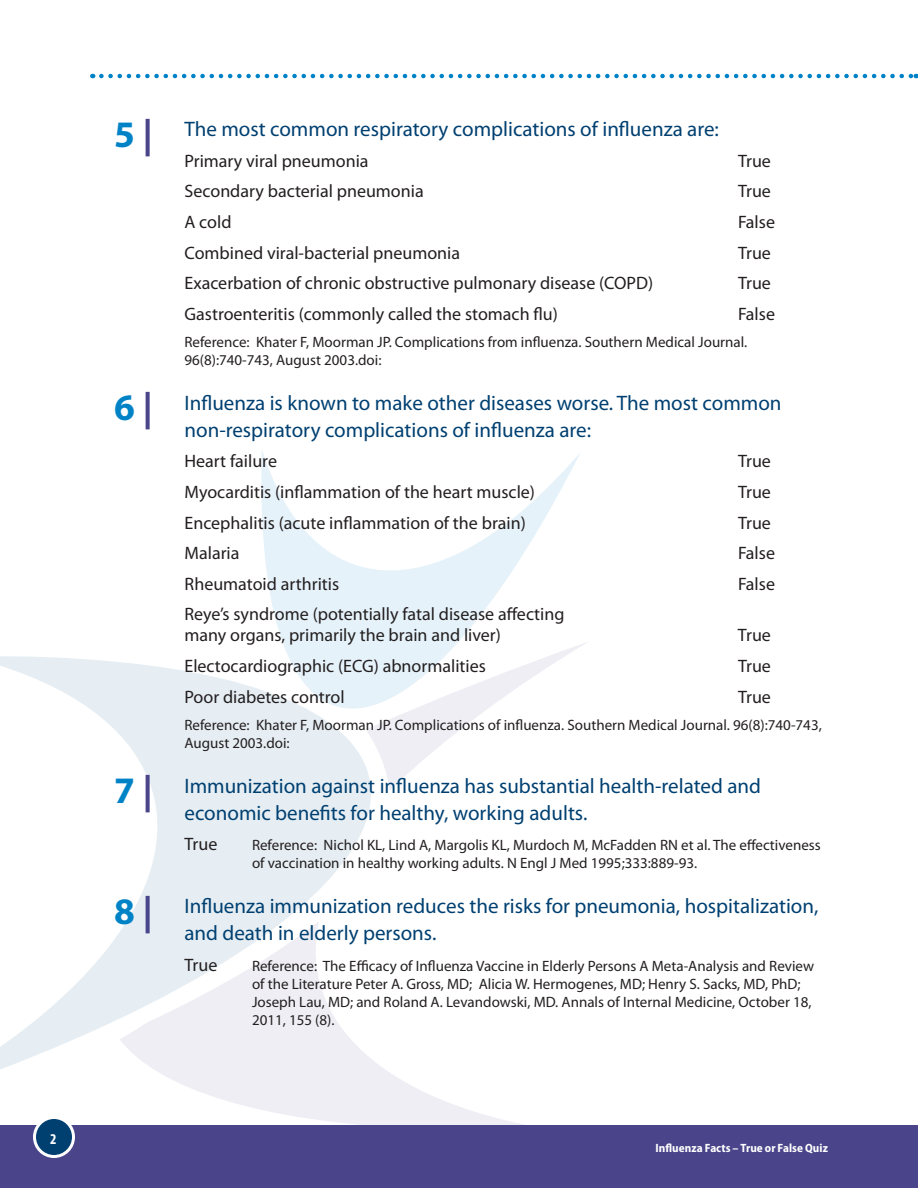
<style>
.page{position:relative;width:918px;height:1188px;background:#fff}
.page>*{position:absolute;margin:0;border:0;box-sizing:border-box;transform-origin:0 0}
.Questions{font:21px/27px "Myriad Pro";color:#004071}
.Text_Spacing{font:18px/21.6px "Myriad Pro";color:#231f20}
.Text_Spacing-2{font:15px/18px "Myriad Pro";color:#231f20}
.Page_Number{font:700 condensed 15px "Myriad Pro";color:#fff}
.t1{font:700 semi-condensed 12px "Myriad Pro";letter-spacing:.005em;color:#fff}
.s1{font-weight:700;font-size:37.5px;color:#0083c6}
.s2{font-weight:700;font-size:37.5px;color:#4a458a}
</style>
<div class="page">
<svg style="left:229px;top:1101px;width:295px;height:24px;fill:#eeeef4"></svg>
<svg style="left:0;top:656px;width:443px;height:445px"></svg>
<svg style="left:260px;top:451px;width:321px;height:343px"></svg>
<div style="left:0;top:1125px;width:918px;height:63px;background:#4a458a"></div>
<div style="left:34px;top:1118px;width:40px;height:38px;background:#004071;border-radius:50%"></div>
<div style="left:33px;top:1116px;width:42px;height:42px;border:3px solid #fff;border-radius:50%"></div>
<svg style="left:101px;top:74px;width:816px;height:4px"></svg>
<p class="Page_Number" style="left:50px;top:1131px;width:8px">2</p>
<p class="Questions" style="left:114px;top:116px;width:606px"><span class="s1">5</span> <span class="s2">|</span> The most common respiratory complications of influenza are:</p>
<p class="Text_Spacing" style="left:184px;top:150px;width:186px">Primary viral pneumonia</p>
<p class="Text_Spacing" style="left:738px;top:150px;width:34px">True</p>
<p class="Text_Spacing" style="left:184px;top:181px;width:241px">Secondary bacterial pneumonia</p>
<p class="Text_Spacing" style="left:738px;top:181px;width:34px">True</p>
<p class="Text_Spacing" style="left:184px;top:211px;width:49px">A cold</p>
<p class="Text_Spacing" style="left:738px;top:211px;width:39px">False</p>
<p class="Text_Spacing" style="left:184px;top:242px;width:277px">Combined viral-bacterial pneumonia</p>
<p class="Text_Spacing" style="left:738px;top:242px;width:34px">True</p>
<p class="Text_Spacing" style="left:184px;top:273px;width:470px">Exacerbation of chronic obstructive pulmonary disease (COPD)</p>
<p class="Text_Spacing" style="left:738px;top:273px;width:34px">True</p>
<p class="Text_Spacing" style="left:184px;top:303px;width:375px">Gastroenteritis (commonly called the stomach flu)</p>
<p class="Text_Spacing" style="left:738px;top:303px;width:39px">False</p>
<p class="Text_Spacing-2" style="left:184px;top:333px;width:564px">Reference: Khater F, Moorman JP. Complications from influenza. Southern Medical Journal.<br>96(8):740-743, August 2003.doi:</p>
<p class="Questions" style="left:184px;top:390px;width:599px;text-indent:-70px"><span class="s1">6</span> <span class="s2">|</span> Influenza is known to make other diseases worse. The most common non-respiratory complications of influenza are:</p>
<p class="Text_Spacing" style="left:184px;top:451px;width:94px">Heart failure</p>
<p class="Text_Spacing" style="left:738px;top:451px;width:34px">True</p>
<p class="Text_Spacing" style="left:184px;top:481px;width:352px">Myocarditis (inflammation of the heart muscle)</p>
<p class="Text_Spacing" style="left:738px;top:481px;width:34px">True</p>
<p class="Text_Spacing" style="left:184px;top:512px;width:343px">Encephalitis (acute inflammation of the brain)</p>
<p class="Text_Spacing" style="left:738px;top:512px;width:34px">True</p>
<p class="Text_Spacing" style="left:184px;top:543px;width:57px">Malaria</p>
<p class="Text_Spacing" style="left:738px;top:543px;width:39px">False</p>
<p class="Text_Spacing" style="left:184px;top:573px;width:156px">Rheumatoid arthritis</p>
<p class="Text_Spacing" style="left:738px;top:573px;width:39px">False</p>
<p class="Text_Spacing" style="left:184px;top:603px;width:382px">Reye’s syndrome (potentially fatal disease affecting many organs, primarily the brain and liver)</p>
<p class="Text_Spacing" style="left:738px;top:625px;width:34px">True</p>
<p class="Text_Spacing" style="left:184px;top:655px;width:303px">Electocardiographic (ECG) abnormalities</p>
<p class="Text_Spacing" style="left:738px;top:655px;width:34px">True</p>
<p class="Text_Spacing" style="left:184px;top:686px;width:162px">Poor diabetes control</p>
<p class="Text_Spacing" style="left:738px;top:686px;width:34px">True</p>
<p class="Text_Spacing-2" style="left:184px;top:716px;width:639px">Reference: Khater F, Moorman JP. Complications of influenza. Southern Medical Journal. 96(8):740-743,<br>August 2003.doi:</p>
<p class="Questions" style="left:184px;top:772px;width:578px;text-indent:-70px"><span class="s1">7</span> <span class="s2">|</span> Immunization against influenza has substantial health-related and economic benefits for healthy, working adults.</p>
<p class="Text_Spacing" style="left:184px;top:834px;width:34px">True</p>
<p class="Text_Spacing-2" style="left:252px;top:836px;width:570px">Reference: Nichol KL, Lind A, Margolis KL, Murdoch M, McFadden RN et al. The effectiveness of vaccination in healthy working adults. N Engl J Med 1995;333:889-93.</p>
<p class="Questions" style="left:184px;top:893px;width:635px;text-indent:-70px"><span class="s1">8</span> <span class="s2">|</span> Influenza immunization reduces the risks for pneumonia, hospitalization, and death in elderly persons.</p>
<p class="Text_Spacing" style="left:184px;top:954px;width:34px">True</p>
<p class="Text_Spacing-2" style="left:252px;top:957px;width:564px">Reference: The Efficacy of Influenza Vaccine in Elderly Persons A Meta-Analysis and Review of the Literature Peter A. Gross, MD; Alicia W. Hermogenes, MD; Henry S. Sacks, MD, PhD; Joseph Lau, MD; and Roland A. Levandowski, MD. Annals of Internal Medicine, October 18, 2011, 155 (8).</p>
<p class="t1" style="left:656px;top:1141px;width:174px">Influenza Facts – True or False Quiz</p>
</div>
